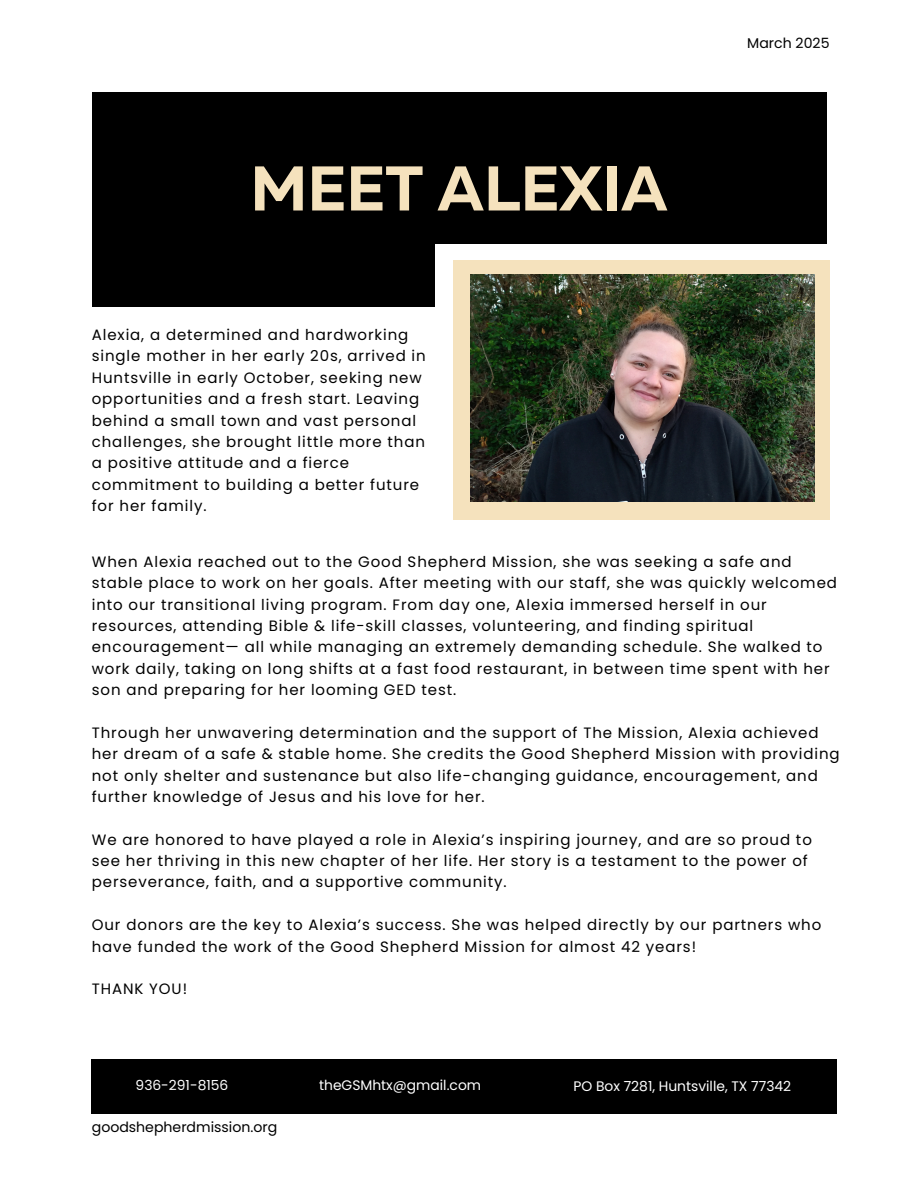
<style>
.page{position:relative;width:918px;height:1188px;background:#fff}
.page>*{position:absolute;margin:0;border:0;box-sizing:border-box;transform-origin:0 0}
.t1{font:700 63px "Muller";color:#f5e2bd}
.t2{font:15px/21.3px "Poppins";letter-spacing:.06em;color:#000}
.t3{font:14.1px "Poppins";color:#000}
.t4{font:13.8px "Poppins";color:#fff}
</style>
<div class="page">
<div style="left:92px;top:92px;width:734px;height:215px;background:#000"></div>
<div style="left:435px;top:244px;width:411px;height:309px;background:#fff"></div>
<div style="left:453px;top:260px;width:377px;height:260px;background:#f5e2bd"></div>
<img style="left:470px;top:275px;width:344px;height:227px">
<div style="left:92px;top:1060px;width:745px;height:54px;background:#000"></div>
<p class="t1" style="left:250px;top:162px;width:419px">MEET ALEXIA</p>
<h1 class="t2" style="left:92px;top:324px;width:336px">Alexia, a determined and hardworking single mother in her early 20s, arrived in Huntsville in early October, seeking new opportunities and a fresh start. Leaving behind a small town and vast personal challenges, she brought little more than a positive attitude and a fierce commitment to building a better future for her family.</h1>
<p class="t3" style="left:747px;top:33px;width:84px">March 2025</p>
<p class="t2" style="left:92px;top:551px;width:747px">When Alexia reached out to the Good Shepherd Mission, she was seeking a safe and stable place to work on her goals. After meeting with our staff, she was quickly welcomed into our transitional living program. From day one, Alexia immersed herself in our resources, attending Bible &amp; life-skill classes, volunteering, and finding spiritual encouragement— all while managing an extremely demanding schedule. She walked to work daily, taking on long shifts at a fast food restaurant, in between time spent with her son and preparing for her looming GED test.</p>
<p class="t2" style="left:92px;top:722px;width:749px">Through her unwavering determination and the support of The Mission, Alexia achieved her dream of a safe &amp; stable home. She credits the Good Shepherd Mission with providing not only shelter and sustenance but also life-changing guidance, encouragement, and further knowledge of Jesus and his love for her.</p>
<p class="t2" style="left:92px;top:829px;width:722px">We are honored to have played a role in Alexia’s inspiring journey, and are so proud to see her thriving in this new chapter of her life. Her story is a testament to the power of perseverance, faith, and a supportive community.</p>
<p class="t2" style="left:92px;top:914px;width:731px">Our donors are the key to Alexia’s success. She was helped directly by our partners who have funded the work of the Good Shepherd Mission for almost 42 years!</p>
<p class="t2" style="left:92px;top:978px;width:97px">THANK YOU!</p>
<p class="t4" style="left:136px;top:1076px;width:94px">936-291-8156</p>
<h2 class="t4" style="left:319px;top:1076px;width:164px">theGSMhtx@gmail.com</h2>
<p class="t4" style="left:574px;top:1077px;width:219px">PO Box 7281, Huntsville, TX 77342</p>
<p class="t3" style="left:92px;top:1117px;width:187px">goodshepherdmission.org</p>
</div>
